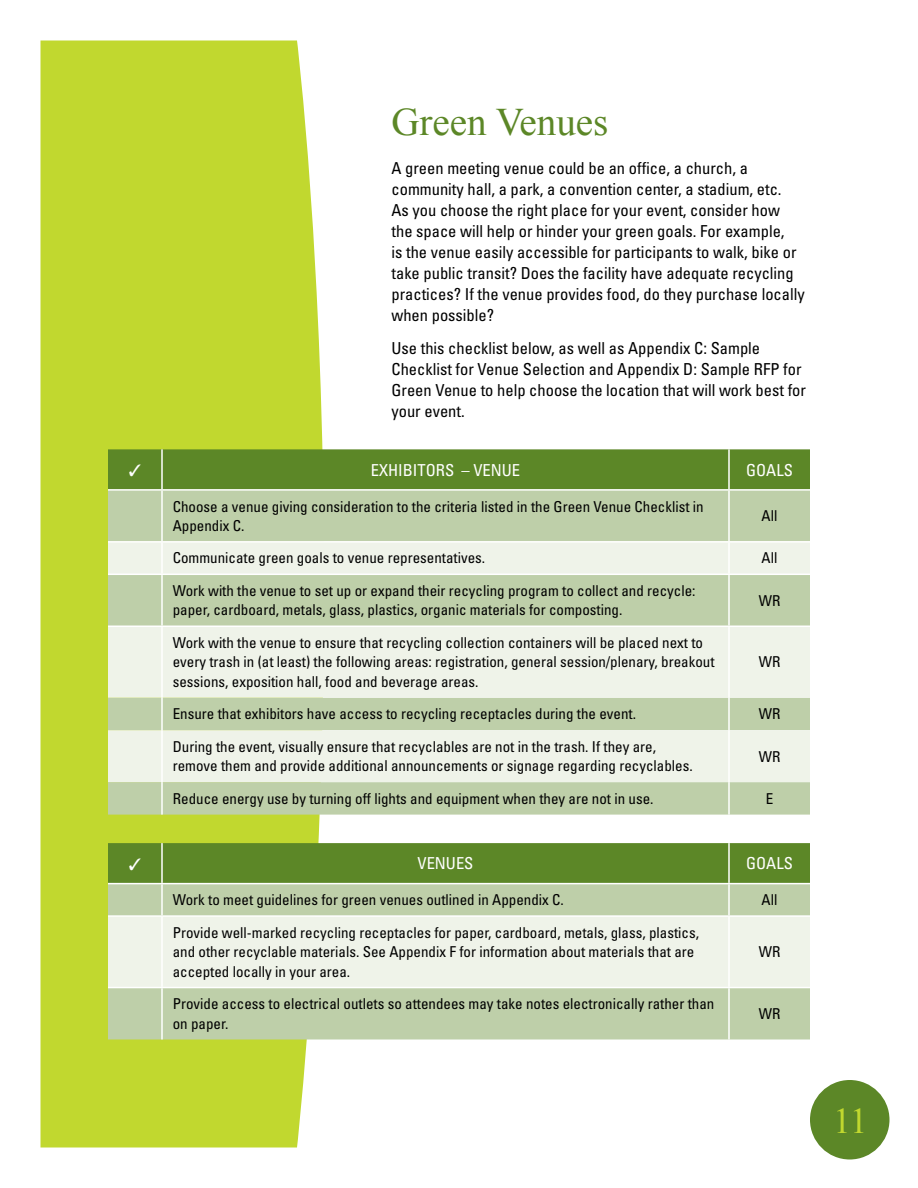
<style>
.page{position:relative;width:918px;height:1188px;background:#fff}
.page>*{position:absolute;margin:0;border:0;box-sizing:border-box;transform-origin:0 0}
.t1{font:39px "Times New Roman";color:#5c8727}
.t2{font:36px "Times New Roman";color:#c1d82f}
.t3{font:condensed 16.5px/21px "Univers LT Std";color:#000}
.t4{font:condensed 16.5px "Univers LT Std";color:#fff}
.t5{font:condensed 15px/19.5px "Univers LT Std";color:#000}
</style>
<div class="page">
<div style="left:810px;top:1080px;width:80px;height:80px;background:#5c8727;border-radius:50%"></div>
<div style="left:40px;top:40px;width:284px;height:1108px;background:#c1d82f"></div>
<div style="left:108px;top:884px;width:702px;height:155px;background:#becfa9"></div>
<div style="left:108px;top:917px;width:702px;height:70px;background:#eff3e9"></div>
<hr style="left:108px;top:915px;width:54px;height:2px;background:#fff">
<hr style="left:162px;top:915px;width:567px;height:2px;background:#fff">
<hr style="left:729px;top:915px;width:81px;height:2px;background:#fff">
<hr style="left:161px;top:884px;width:2px;height:31px;background:#fff">
<hr style="left:728px;top:884px;width:2px;height:31px;background:#fff">
<hr style="left:161px;top:917px;width:2px;height:70px;background:#fff">
<hr style="left:728px;top:917px;width:2px;height:70px;background:#fff">
<hr style="left:161px;top:988px;width:2px;height:51px;background:#fff">
<hr style="left:728px;top:988px;width:2px;height:51px;background:#fff">
<hr style="left:108px;top:987px;width:54px;height:1px;background:#fff">
<hr style="left:162px;top:987px;width:567px;height:1px;background:#fff">
<hr style="left:729px;top:987px;width:81px;height:1px;background:#fff">
<div style="left:108px;top:491px;width:702px;height:324px;background:#becfa9"></div>
<svg style="left:108px;top:543px;width:702px;height:239px;background:#dde6d2"></svg>
<hr style="left:108px;top:489px;width:54px;height:2px;background:#fff">
<hr style="left:162px;top:489px;width:567px;height:2px;background:#fff">
<hr style="left:108px;top:541px;width:54px;height:2px;background:#fff">
<hr style="left:162px;top:541px;width:567px;height:2px;background:#fff">
<hr style="left:729px;top:541px;width:81px;height:2px;background:#fff">
<hr style="left:161px;top:491px;width:2px;height:50px;background:#fff">
<hr style="left:728px;top:491px;width:2px;height:50px;background:#fff">
<hr style="left:161px;top:543px;width:2px;height:31px;background:#fff">
<hr style="left:728px;top:543px;width:2px;height:31px;background:#fff">
<hr style="left:161px;top:575px;width:2px;height:51px;background:#fff">
<hr style="left:728px;top:575px;width:2px;height:51px;background:#fff">
<hr style="left:161px;top:627px;width:2px;height:71px;background:#fff">
<hr style="left:728px;top:627px;width:2px;height:71px;background:#fff">
<hr style="left:161px;top:698px;width:2px;height:32px;background:#fff">
<hr style="left:728px;top:698px;width:2px;height:32px;background:#fff">
<hr style="left:161px;top:730px;width:2px;height:52px;background:#fff">
<hr style="left:728px;top:730px;width:2px;height:52px;background:#fff">
<hr style="left:161px;top:782px;width:2px;height:33px;background:#fff">
<hr style="left:728px;top:782px;width:2px;height:33px;background:#fff">
<hr style="left:108px;top:574px;width:54px;height:1px;background:#fff">
<hr style="left:162px;top:574px;width:567px;height:1px;background:#fff">
<hr style="left:729px;top:574px;width:81px;height:1px;background:#fff">
<hr style="left:108px;top:626px;width:54px;height:1px;background:#fff">
<hr style="left:162px;top:626px;width:567px;height:1px;background:#fff">
<hr style="left:729px;top:626px;width:81px;height:1px;background:#fff">
<svg style="left:108px;top:843px;width:702px;height:41px;background:#618b2e"></svg>
<div style="left:108px;top:449px;width:702px;height:41px;background:#5c8727"></div>
<h1 class="t1" style="left:392px;top:96px;width:218px">Green Venues</h1>
<p class="t3" style="left:392px;top:157px;width:415px">A green meeting venue could be an office, a church, a community hall, a park, a convention center, a stadium, etc.<br>As you choose the right place for your event, consider how the space will help or hinder your green goals. For example,<br>is the venue easily accessible for participants to walk, bike or take public transit? Does the facility have adequate recycling practices? If the venue provides food, do they purchase locally when possible?</p>
<p class="t3" style="left:392px;top:337px;width:416px">Use this checklist below, as well as Appendix C: Sample Checklist for Venue Selection and Appendix D: Sample RFP for Green Venue to help choose the location that will work best for your event.</p>
<p class="t4" style="left:371px;top:459px;width:10px">exhibitors</p>
<p class="t4" style="left:462px;top:459px;width:31px">– Venue</p>
<p class="t4" style="left:746px;top:459px;width:20px">Goals</p>
<p class="t5" style="left:173px;top:496px;width:532px">Choose a venue giving consideration to the criteria listed in the Green Venue Checklist in<br>Appendix C.</p>
<p class="t5" style="left:762px;top:506px;width:17px">All</p>
<p class="t5" style="left:173px;top:548px;width:314px">Communicate green goals to venue representatives.</p>
<p class="t5" style="left:762px;top:548px;width:17px">All</p>
<p class="t5" style="left:173px;top:581px;width:524px">Work with the venue to set up or expand their recycling program to collect and recycle: paper, cardboard, metals, glass, plastics, organic materials for composting.</p>
<p class="t5" style="left:759px;top:590px;width:23px">WR</p>
<p class="t5" style="left:173px;top:633px;width:543px">Work with the venue to ensure that recycling collection containers will be placed next to every trash in (at least) the following areas: registration, general session/plenary, breakout sessions, exposition hall, food and beverage areas.</p>
<p class="t5" style="left:759px;top:652px;width:23px">WR</p>
<p class="t5" style="left:173px;top:704px;width:465px">Ensure that exhibitors have access to recycling receptacles during the event.</p>
<p class="t5" style="left:759px;top:704px;width:23px">WR</p>
<p class="t5" style="left:173px;top:737px;width:521px">During the event, visually ensure that recyclables are not in the trash. If they are, remove them and provide additional announcements or signage regarding recyclables.</p>
<p class="t5" style="left:759px;top:746px;width:23px">WR</p>
<p class="t5" style="left:173px;top:789px;width:482px">Reduce energy use by turning off lights and equipment when they are not in use.</p>
<p class="t5" style="left:766px;top:789px;width:9px">E</p>
<p class="t4" style="left:418px;top:853px;width:20px">Venue</p>
<p class="t4" style="left:464px;top:853px;width:11px">S</p>
<p class="t4" style="left:746px;top:853px;width:20px">Goals</p>
<p class="t5" style="left:173px;top:890px;width:393px">Work to meet guidelines for green venues outlined in Appendix C.</p>
<p class="t5" style="left:762px;top:890px;width:17px">All</p>
<p class="t5" style="left:173px;top:922px;width:528px">Provide well-marked recycling receptacles for paper, cardboard, metals, glass, plastics, and other recyclable materials. See Appendix F for information about materials that are accepted locally in your area.</p>
<p class="t5" style="left:759px;top:942px;width:23px">WR</p>
<p class="t5" style="left:173px;top:994px;width:543px">Provide access to electrical outlets so attendees may take notes electronically rather than on paper.</p>
<p class="t5" style="left:759px;top:1004px;width:23px">WR</p>
<h2 class="t2" style="left:833px;top:1097px;width:36px">11</h2>
</div>
